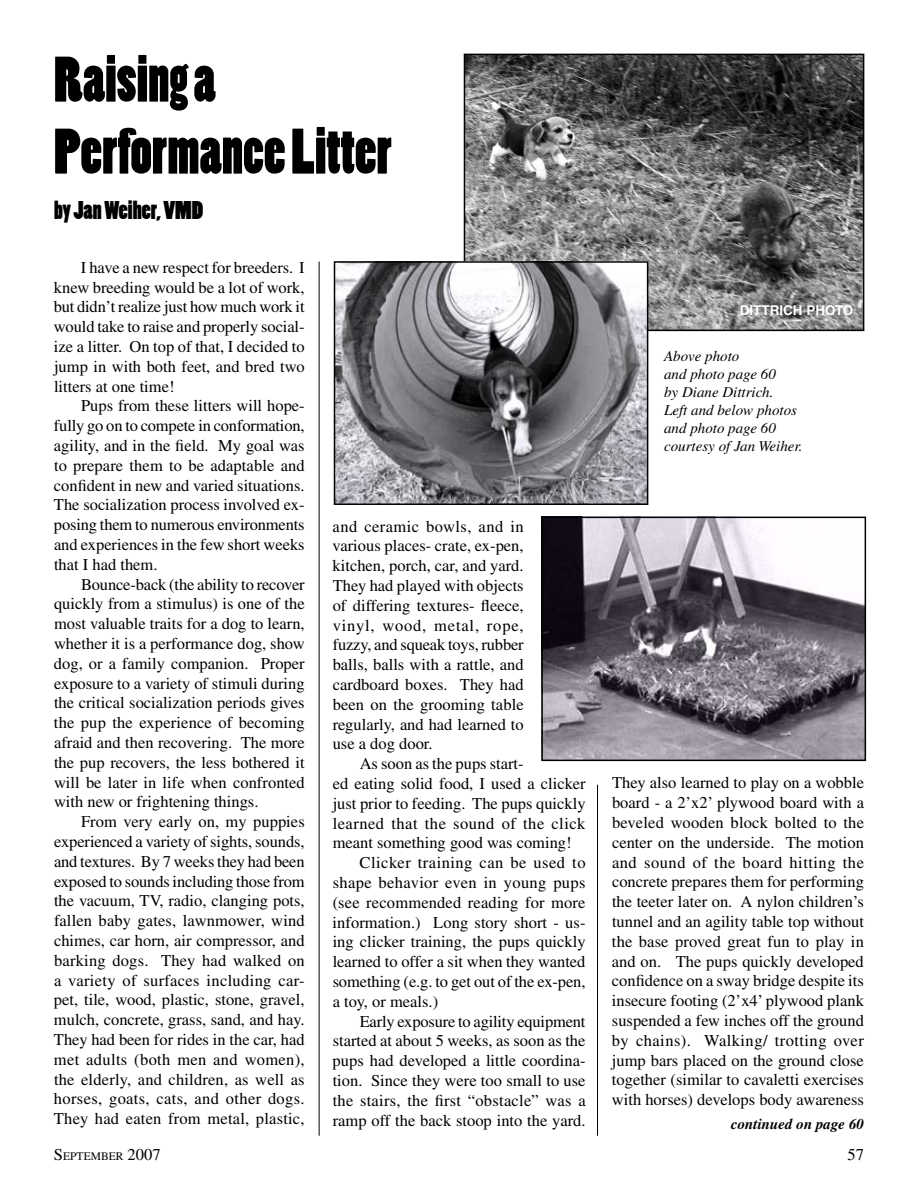
<style>
.page{position:relative;width:918px;height:1188px;background:#fff}
.page>*{position:absolute;margin:0;border:0;box-sizing:border-box;transform-origin:0 0}
.t1{font:60px/72px "Poplar Std";color:#000;scale:.95 1}
.t2{font:24px "Poplar Std";color:#000}
.t3{font:16.5px/19.8px "Times";color:#000;text-align:justify}
.t4{font:16.5px "Times";letter-spacing:.03em;color:#000}
.t5{font:16.5px "Times";letter-spacing:.02em;color:#000}
.t6{font:italic 15px/18px "Times";color:#000}
.t7{font:italic 700 15px "Times";color:#000}
.t8{font:700 13.5px "Helvetica";color:#fff}
.t9{font:11.55px "Times";color:#000}
.s1{font-size:16.5px}
</style>
<div class="page">
<img style="left:544px;top:520px;width:319px;height:238px">
<div style="left:541px;top:517px;width:325px;height:244px;border:2px solid #000"></div>
<hr style="left:319px;top:262px;width:1px;height:874px;background:#000">
<hr style="left:597px;top:785px;width:1px;height:351px;background:#000">
<img style="left:467px;top:57px;width:394px;height:271px">
<div style="left:464px;top:54px;width:400px;height:277px;border:2px solid #000"></div>
<img style="left:337px;top:264px;width:308px;height:238px">
<div style="left:334px;top:261px;width:314px;height:244px;border:2px solid #000"></div>
<h1 class="t1" style="left:54px;top:46px;width:357px">Raising a<br>Performance Litter</h1>
<h2 class="t2" style="left:54px;top:197px;width:151px">by Jan Weiher, VMD</h2>
<p class="t3" style="left:54px;top:257px;width:252px;text-indent:27px">I have a new respect for breeders. I knew breeding would be a lot of work, but didn’t realize just how much work it would take to raise and properly social&shy;ize a litter. On top of that, I decided to jump in with both feet, and bred two litters at one time!</p>
<p class="t3" style="left:54px;top:396px;width:252px;text-indent:27px">Pups from these litters will hope&shy;fully go on to compete in conformation, agility, and in the field. My goal was to prepare them to be adaptable and confident in new and varied situations.<br>The socialization process involved ex&shy;posing them to numerous environments and experiences in the few short weeks that I had them.</p>
<p class="t3" style="left:54px;top:574px;width:252px;text-indent:27px">Bounce-back (the ability to recover quickly from a stimulus) is one of the most valuable traits for a dog to learn, whether it is a performance dog, show dog, or a family companion. Proper exposure to a variety of stimuli during the critical socialization periods gives the pup the experience of becoming afraid and then recovering. The more the pup recovers, the less bothered it will be later in life when confronted with new or frightening things.</p>
<p class="t3" style="left:54px;top:812px;width:252px;text-indent:27px">From very early on, my puppies experienced a variety of sights, sounds, and textures. By 7 weeks they had been exposed to sounds including those from the vacuum, TV, radio, clanging pots, fallen baby gates, lawnmower, wind chimes, car horn, air compressor, and barking dogs. They had walked on a variety of surfaces including car&shy;pet, tile, wood, plastic, stone, gravel, mulch, concrete, grass, sand, and hay.<br>They had been for rides in the car, had met adults (both men and women), the elderly, and children, as well as horses, goats, cats, and other dogs.<br>They had eaten from metal, plastic,</p>
<p class="t3" style="left:333px;top:516px;width:193px">and ceramic bowls, and in various places- crate, ex-pen, kitchen, porch, car, and yard.<br>They had played with objects of differing textures- fleece, vinyl, wood, metal, rope, fuzzy, and squeak toys, rubber balls, balls with a rattle, and cardboard boxes. They had been on the grooming table regularly, and had learned to use a dog door.</p>
<p class="t3" style="left:360px;top:754px;width:165px">As soon as the pups start-</p>
<p class="t3" style="left:333px;top:773px;width:254px">ed eating solid food, I used a clicker</p>
<p class="t3" style="left:333px;top:793px;width:254px">just prior to feeding. The pups quickly</p>
<p class="t4" style="left:333px;top:814px;width:254px">learned that the sound of the click</p>
<p class="t3" style="left:333px;top:833px;width:241px">meant something good was coming!</p>
<p class="t4" style="left:360px;top:853px;width:227px">Clicker training can be used to</p>
<p class="t5" style="left:333px;top:873px;width:254px">shape behavior even in young pups</p>
<p class="t3" style="left:333px;top:892px;width:254px">(see recommended reading for more</p>
<p class="t3" style="left:333px;top:912px;width:254px">information.) Long story short - us-</p>
<p class="t3" style="left:333px;top:932px;width:254px">ing clicker training, the pups quickly</p>
<p class="t3" style="left:333px;top:952px;width:254px">learned to offer a sit when they wanted</p>
<p class="t3" style="left:333px;top:971px;width:254px">something (e.g. to get out of the ex-pen,</p>
<p class="t3" style="left:333px;top:991px;width:107px">a toy, or meals.)</p>
<p class="t3" style="left:360px;top:1011px;width:227px">Early exposure to agility equipment</p>
<p class="t3" style="left:333px;top:1031px;width:254px">started at about 5 weeks, as soon as the</p>
<p class="t3" style="left:333px;top:1051px;width:254px">pups had developed a little coordina-</p>
<p class="t3" style="left:333px;top:1070px;width:254px">tion. Since they were too small to use</p>
<p class="t3" style="left:333px;top:1090px;width:254px">the stairs, the first “obstacle” was a</p>
<p class="t3" style="left:333px;top:1110px;width:254px">ramp off the back stoop into the yard.</p>
<p class="t8" style="left:740px;top:302px;width:115px">DITTRICH PHOTO</p>
<p class="t6" style="left:664px;top:347px;width:140px">Above photo<br>and photo page 60<br>by Diane Dittrich.<br>Left and below photos and photo page 60 courtesy of Jan Weiher.</p>
<p class="t3" style="left:612px;top:773px;width:254px">They also learned to play on a wobble board - a 2’x2’ plywood board with a beveled wooden block bolted to the center on the underside. The motion and sound of the board hitting the concrete prepares them for performing the teeter later on. A nylon children’s tunnel and an agility table top without the base proved great fun to play in and on. The pups quickly developed confidence on a sway bridge despite its insecure footing (2’x4’ plywood plank suspended a few inches off the ground by chains). Walking/ trotting over jump bars placed on the ground close together (similar to cavaletti exercises with horses) develops body awareness</p>
<p class="t7" style="left:731px;top:1115px;width:134px">continued on page 60</p>
<p class="t9" style="left:54px;top:1150px;width:108px"><span class="s1">S</span>eptember <span class="s1">2007</span></p>
<p class="t3" style="left:848px;top:1145px;width:18px">57</p>
</div>
